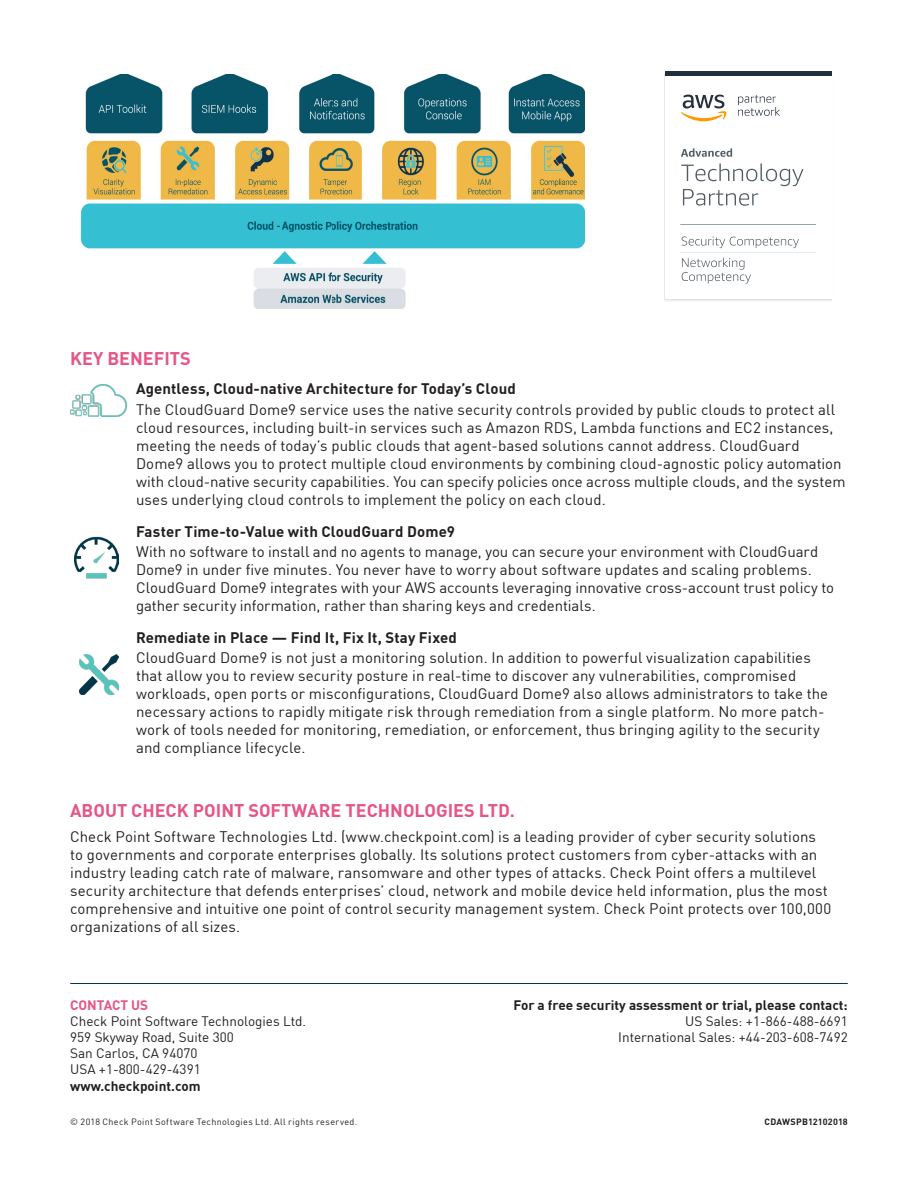
<style>
.page{position:relative;width:918px;height:1188px;background:#fff}
.page>*{position:absolute;margin:0;border:0;box-sizing:border-box;transform-origin:0 0}
.t1{font:700 18px "DIN Pro";color:#e55585}
.t2{font:15px/18px "DIN Pro";letter-spacing:.005em;color:#231f20}
.t3{font:700 15px "DIN Pro";letter-spacing:.01em;color:#231f20}
.t4{font:13.5px "DIN Pro";color:#231f20}
.t5{font:700 13.5px "DIN Pro";color:#231f20}
.t6{font:700 13.5px "DIN Pro";color:#e55585}
.t7{font:9px "DIN Pro";letter-spacing:.04em;color:#231f20}
.t8{font:700 9px "DIN Pro";letter-spacing:.02em;color:#231f20}
</style>
<div class="page">
<img style="left:70px;top:385px;width:56px;height:31px">
<img style="left:75px;top:536px;width:43px;height:43px">
<img style="left:79px;top:655px;width:40px;height:39px">
<svg style="left:664px;top:71px;width:168px;height:230px"></svg>
<img style="left:81px;top:74px;width:504px;height:235px">
<hr style="left:70px;top:983px;width:778px;height:1px;background:#05344a">
<p class="t1" style="left:70px;top:344px;width:122px">KEY BENEFITS</p>
<p class="t3" style="left:136px;top:377px;width:381px">Agentless, Cloud-native Architecture for Today’s Cloud</p>
<p class="t2" style="left:136px;top:400px;width:711px">The CloudGuard Dome9 service uses the native security controls provided by public clouds to protect all cloud resources, including built-in services such as Amazon RDS, Lambda functions and EC2 instances, meeting the needs of today’s public clouds that agent-based solutions cannot address. CloudGuard Dome9 allows you to protect multiple cloud environments by combining cloud-agnostic policy automation with cloud-native security capabilities. You can specify policies once across multiple clouds, and the system uses underlying cloud controls to implement the policy on each cloud.</p>
<p class="t3" style="left:136px;top:519px;width:321px">Faster Time-to-Value with CloudGuard Dome9</p>
<p class="t2" style="left:136px;top:542px;width:700px">With no software to install and no agents to manage, you can secure your environment with CloudGuard Dome9 in under five minutes. You never have to worry about software updates and scaling problems.<br>CloudGuard Dome9 integrates with your AWS accounts leveraging innovative cross-account trust policy to gather security information, rather than sharing keys and credentials.</p>
<p class="t3" style="left:136px;top:626px;width:322px">Remediate in Place — Find It, Fix It, Stay Fixed</p>
<p class="t2" style="left:136px;top:648px;width:694px">CloudGuard Dome9 is not just a monitoring solution. In addition to powerful visualization capabilities that allow you to review security posture in real-time to discover any vulnerabilities, compromised workloads, open ports or misconfigurations, CloudGuard Dome9 also allows administrators to take the necessary actions to rapidly mitigate risk through remediation from a single platform. No more patch&shy;work of tools needed for monitoring, remediation, or enforcement, thus bringing agility to the security and compliance lifecycle.</p>
<p class="t1" style="left:70px;top:796px;width:446px">ABOUT CHECK POINT SOFTWARE TECHNOLOGIES LTD.</p>
<p class="t2" style="left:70px;top:826px;width:763px">Check Point Software Technologies Ltd. (www.checkpoint.com) is a leading provider of cyber security solutions to governments and corporate enterprises globally. Its solutions protect customers from cyber-attacks with an industry leading catch rate of malware, ransomware and other types of attacks. Check Point offers a multilevel security architecture that defends enterprises’ cloud, network and mobile device held information, plus the most comprehensive and intuitive one point of control security management system. Check Point protects over 100,000 organizations of all sizes.</p>
<p class="t6" style="left:70px;top:994px;width:79px">CONTACT US</p>
<p class="t4" style="left:70px;top:1011px;width:238px">Check Point Software Technologies Ltd.</p>
<p class="t4" style="left:70px;top:1027px;width:165px">959 Skyway Road, Suite 300</p>
<p class="t4" style="left:70px;top:1043px;width:129px">San Carlos, CA 94070</p>
<p class="t4" style="left:70px;top:1059px;width:132px">USA +1-800-429-4391</p>
<p class="t5" style="left:70px;top:1075px;width:132px">www.checkpoint.com</p>
<p class="t7" style="left:70px;top:1115px;width:289px">© 2018 Check Point Software Technologies Ltd. All rights reserved.</p>
<p class="t5" style="left:513px;top:994px;width:336px">For a free security assessment or trial, please contact:</p>
<p class="t4" style="left:685px;top:1011px;width:164px">US Sales: +1-866-488-6691</p>
<p class="t4" style="left:618px;top:1027px;width:231px">International Sales: +44-203-608-7492</p>
<p class="t8" style="left:765px;top:1114px;width:85px">CDAWSPB12102018</p>
</div>
